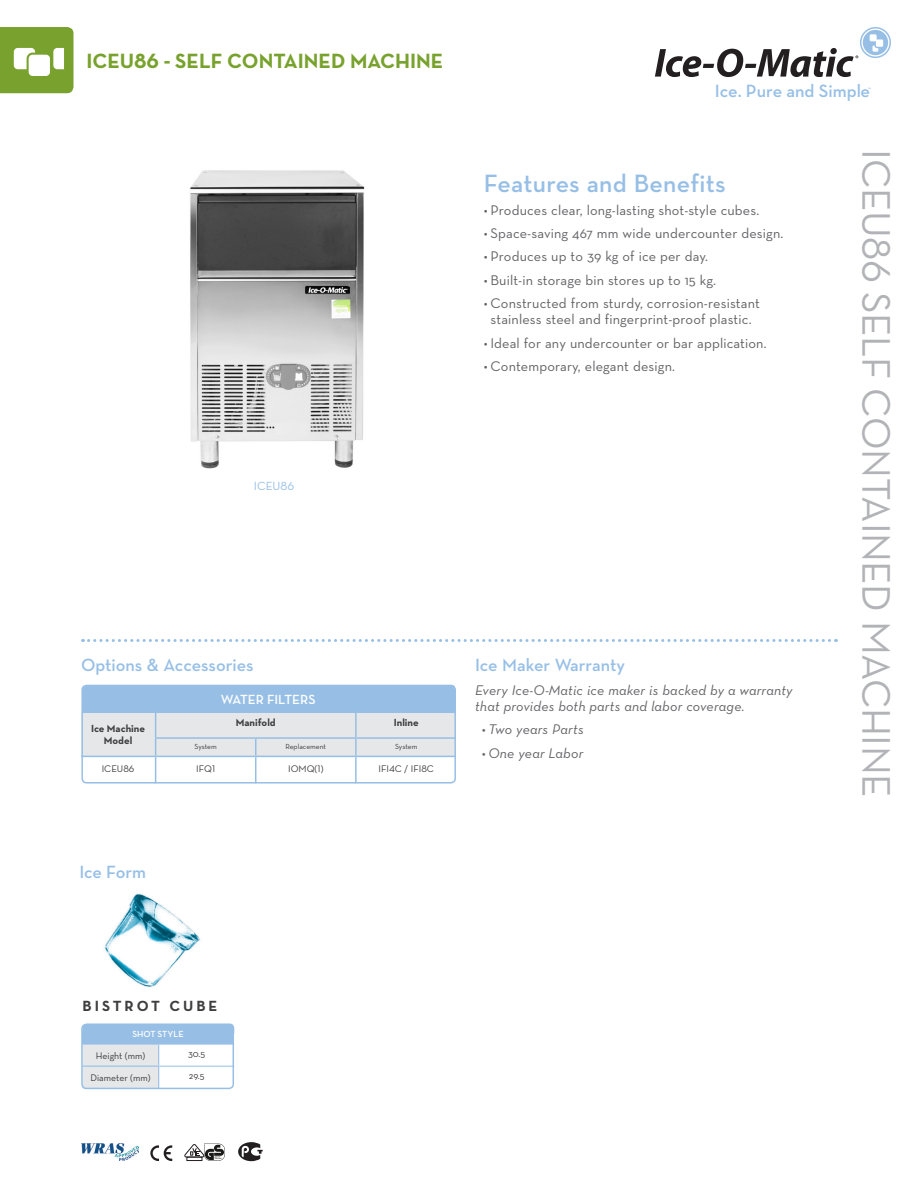
<style>
.page{position:relative;width:918px;height:1188px;background:#fff}
.page>*{position:absolute;margin:0;border:0;box-sizing:border-box;transform-origin:0 0}
.VERT_HEAD{font:40.5px "Neutraface Text";letter-spacing:-.01em;color:#b2b3b7}
.t1{font:600 25.5px "Neutraface Text";letter-spacing:.01em;color:#97bfe6}
.t2{font:700 21px "Neutraface Text";color:#78a22d}
.t3{font:600 18.15px "Neutraface Text";color:#97bfe6}
.BODY_COPY_NO{font:600 18px "Neutraface Text";letter-spacing:-.005em;color:#97bfe6}
.t4{font:700 15px "Neutraface Text";letter-spacing:.2em;color:#3e3e3f}
.t5{font:14.25px/16.5px "Neutraface Text";letter-spacing:.01em;color:#636366;text-align:center}
.BODY_COPY{font:14.25px/16.5px "Neutraface Text Book Italic Alt";letter-spacing:.01em;color:#636366}
.t6{font:600 13.5px "Neutraface Text";color:#fff}
.t7{font:12px "Neutraface Text";color:#97bfe6}
.t8{font:700 10.5px/12px "Neutraface Text";color:#3e3e3f;text-align:center}
.t9{font:9.75px "Neutraface Text";color:#3e3e3f}
.t10{font:600 9px "Neutraface Text";color:#fff}
.t11{font:7.5px "Neutraface Text";letter-spacing:-.005em;color:#3e3e3f}
</style>
<div class="page">
<svg style="left:0;top:27px;width:74px;height:66px"></svg>
<div style="left:863px;top:30px;width:25px;height:25px;background:#97bfe6;border-radius:50%"></div>
<svg style="left:873px;top:46px;width:5px;height:6px"></svg>
<div style="left:875px;top:39px;width:9px;height:8px;background:#fff;border-radius:2px"></div>
<div style="left:875px;top:38px;width:10px;height:10px;border:1px solid #97bfe6;border-radius:2px"></div>
<div style="left:870px;top:34px;width:7px;height:7px;background:#fff"></div>
<div style="left:860px;top:27px;width:31px;height:31px;border:2px solid #97bfe6;border-radius:50%"></div>
<svg style="left:655px;top:48px;width:203px;height:29px"></svg>
<svg style="left:89px;top:639px;width:748px;height:3px"></svg>
<svg style="left:84px;top:713px;width:369px;height:68px"></svg>
<hr style="left:356px;top:756px;width:100px;height:1px;background:#97bfe6">
<hr style="left:355px;top:757px;width:2px;height:26px;background:#97bfe6">
<div style="left:82px;top:686px;width:374px;height:27px;background:#97bfe6;border-radius:4px"></div>
<img style="left:104px;top:893px;width:96px;height:94px">
<svg style="left:84px;top:1044px;width:147px;height:42px"></svg>
<hr style="left:159px;top:1066px;width:75px;height:1px;background:#97bfe6">
<div style="left:82px;top:1024px;width:152px;height:13px;background:#97bfe6;border-radius:4px"></div>
<div style="left:82px;top:1031px;width:152px;height:13px;background:#97bfe6"></div>
<div style="left:81px;top:1024px;width:153px;height:65px;border:2px solid #97bfe6;border-radius:4px"></div>
<img style="left:190px;top:170px;width:175px;height:299px">
<img style="left:82px;top:1143px;width:56px;height:18px">
<svg style="left:150px;top:1145px;width:22px;height:16px"></svg>
<svg style="left:184px;top:1144px;width:41px;height:17px"></svg>
<svg style="left:238px;top:1142px;width:25px;height:19px"></svg>
<div style="left:81px;top:685px;width:375px;height:99px;border:2px solid #97bfe6;border-radius:4px"></div>
<p class="t2" style="left:86px;top:47px;width:358px">ICEU86 - SELF CONTAINED MACHINE</p>
<p class="t7" style="left:254px;top:479px;width:42px">ICEU86</p>
<p class="BODY_COPY_NO" style="left:81px;top:654px;width:174px">Options &amp; Accessories</p>
<p class="t8" style="left:91px;top:722px;width:55px">Ice Machine<br>Model</p>
<p class="t6" style="left:221px;top:691px;width:96px">WATER FILTERS</p>
<p class="t8" style="left:236px;top:717px;width:41px">Manifold</p>
<p class="t8" style="left:394px;top:717px;width:27px">Inline</p>
<p class="t11" style="left:195px;top:742px;width:24px">System</p>
<p class="t11" style="left:285px;top:742px;width:42px">Replacement</p>
<p class="t11" style="left:395px;top:742px;width:24px">System</p>
<p class="t9" style="left:102px;top:763px;width:34px">ICEU86</p>
<p class="t9" style="left:196px;top:763px;width:20px">IFQ1</p>
<p class="t9" style="left:288px;top:763px;width:37px">IOMQ(1)</p>
<p class="t9" style="left:379px;top:763px;width:57px">IFI4C / IFI8C</p>
<p class="BODY_COPY_NO" style="left:79px;top:861px;width:68px">Ice Form</p>
<p class="t3" style="left:715px;top:79px;width:157px">Ice. Pure and Simple</p>
<p class="t1" style="left:484px;top:167px;width:244px">Features and Benefits</p>
<p class="t5" style="left:484px;top:202px;width:277px">• Produces clear, long-lasting shot-style cubes.</p>
<p class="t5" style="left:484px;top:225px;width:301px">• Space-saving 467 mm wide undercounter design.</p>
<p class="t5" style="left:484px;top:248px;width:226px">• Produces up to 39 kg of ice per day.</p>
<p class="t5" style="left:484px;top:271px;width:234px">• Built-in storage bin stores up to 15 kg.</p>
<p class="t5" style="left:484px;top:295px;width:278px">• Constructed from sturdy, corrosion-resistant stainless steel and fingerprint-proof plastic.</p>
<p class="t5" style="left:484px;top:334px;width:284px">• Ideal for any undercounter or bar application.</p>
<p class="t5" style="left:484px;top:358px;width:193px">• Contemporary, elegant design.</p>
<p class="BODY_COPY_NO" style="left:475px;top:654px;width:151px">Ice Maker Warranty</p>
<p class="BODY_COPY" style="left:475px;top:681px;width:319px">Every Ice-O-Matic ice maker is backed by a warranty that provides both parts and labor coverage.</p>
<p class="BODY_COPY" style="left:482px;top:721px;width:103px">• Two years Parts</p>
<p class="BODY_COPY" style="left:482px;top:744px;width:103px">• One year Labor</p>
<p class="VERT_HEAD" style="left:902px;top:148px;width:651px;rotate:90deg">ICEU86 SELF CONTAINED MACHINE</p>
<p class="t4" style="left:83px;top:996px;width:136px">BISTROT CUBE</p>
<p class="t10" style="left:132px;top:1029px;width:53px">SHOT STYLE</p>
<p class="t9" style="left:96px;top:1049px;width:51px">Height (mm)</p>
<p class="t9" style="left:188px;top:1048px;width:19px">30.5</p>
<p class="t9" style="left:91px;top:1072px;width:62px">Diameter (mm)</p>
<p class="t9" style="left:189px;top:1070px;width:17px">29.5</p>
</div>
